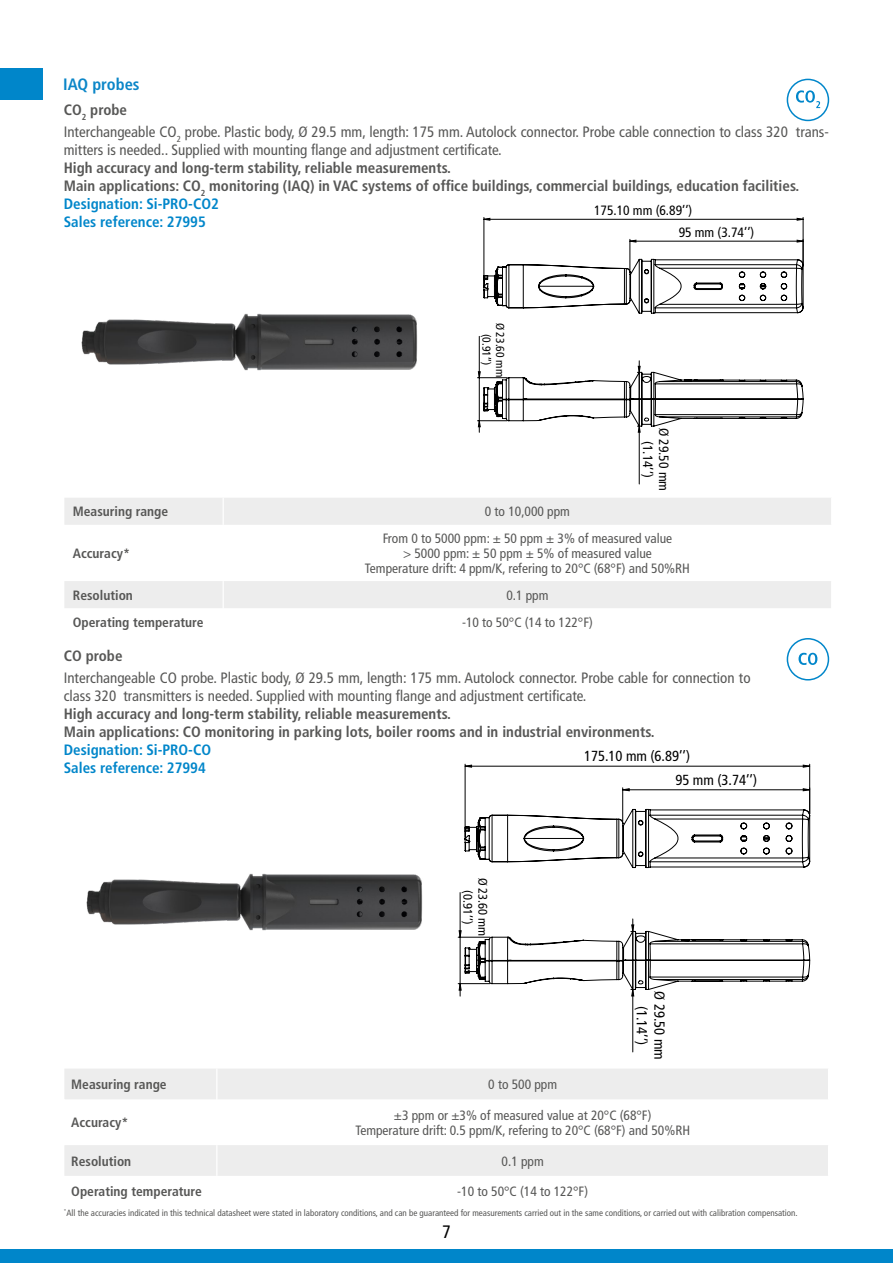
<style>
.page{position:relative;width:893px;height:1263px;background:#fff}
.page>*{position:absolute;margin:0;border:0;box-sizing:border-box;transform-origin:0 0}
.t1{font:condensed 18px "Frutiger LT Std";color:#000}
.t2{font:700 condensed 16.5px "Frutiger LT Std";color:#0b86c8}
.t3{font:condensed 15px/18px "Frutiger LT Std";color:#575756}
.t4{font:700 condensed 15px/18px "Frutiger LT Std";color:#575756}
.t5{font:700 condensed 15px/18px "Frutiger LT Std";color:#0086ca}
.t6{font:condensed 14.55px/23.9px "Frutiger LT Std";color:#000}
.t7{font:condensed 13.5px/14.5px "Frutiger LT Std";color:#575756;text-align:center}
.t8{font:700 condensed 13.5px "Frutiger LT Std";color:#575756}
.t9{font:condensed 13.5px/22.2px "Frutiger LT Std";color:#000}
.t10{font:condensed 12.45px/15px "Frutiger LT Std";color:#000;text-align:center}
.t11{font:condensed 11.55px/14px "Frutiger LT Std";color:#000;text-align:center}
.t12{font:condensed 9px "Frutiger LT Std";color:#575756}
.s1{color:#0086ca}
</style>
<div class="page">
<div style="left:0;top:1249px;width:893px;height:14px;background:#0086ca"></div>
<div style="left:0;top:68px;width:43px;height:32px;background:#0086ca"></div>
<svg style="left:64px;top:498px;width:767px;height:110px"></svg>
<hr style="left:64px;top:525px;width:1px;height:56px;background:#fff">
<hr style="left:223px;top:525px;width:1px;height:56px;background:#fff">
<svg style="left:223px;top:498px;width:1px;height:27px"></svg>
<svg style="left:223px;top:581px;width:1px;height:27px"></svg>
<hr style="left:639px;top:426px;width:1px;height:58px;background:#000">
<hr style="left:477px;top:377px;width:30px;height:1px;background:#000">
<hr style="left:477px;top:420px;width:30px;height:1px;background:#000">
<hr style="left:479px;top:336px;width:1px;height:42px;background:#000">
<hr style="left:803px;top:217px;width:1px;height:46px;background:#000">
<hr style="left:484px;top:217px;width:1px;height:68px;background:#000">
<svg style="left:483px;top:218px;width:320px;height:3px"></svg>
<svg style="left:483px;top:239px;width:321px;height:75px"></svg>
<svg style="left:478px;top:361px;width:326px;height:71px"></svg>
<img style="left:81px;top:313px;width:337px;height:58px">
<div style="left:787px;top:79px;width:42px;height:42px;border:2px solid #0086ca;border-radius:50%"></div>
<svg style="left:796px;top:90px;width:24px;height:18px"></svg>
<svg style="left:64px;top:1069px;width:764px;height:107px;fill:#ededed"></svg>
<hr style="left:64px;top:1099px;width:1px;height:46px;background:#fff">
<hr style="left:216px;top:1099px;width:1px;height:46px;background:#fff">
<hr style="left:216px;top:1068px;width:1px;height:31px;background:#fff">
<hr style="left:216px;top:1145px;width:1px;height:31px;background:#fff">
<hr style="left:632px;top:989px;width:1px;height:63px;background:#000">
<hr style="left:458px;top:937px;width:32px;height:1px;background:#000">
<hr style="left:458px;top:983px;width:32px;height:1px;background:#000">
<hr style="left:460px;top:892px;width:1px;height:45px;background:#000">
<hr style="left:809px;top:764px;width:1px;height:50px;background:#000">
<hr style="left:465px;top:764px;width:1px;height:73px;background:#000">
<svg style="left:466px;top:765px;width:343px;height:2px"></svg>
<svg style="left:464px;top:788px;width:346px;height:81px"></svg>
<svg style="left:459px;top:919px;width:351px;height:77px"></svg>
<div style="left:787px;top:638px;width:42px;height:42px;border:2px solid #0086ca;border-radius:50%"></div>
<svg style="left:798px;top:653px;width:19px;height:12px"></svg>
<img style="left:86px;top:873px;width:337px;height:58px">
<p class="t2" style="left:63px;top:74px;width:78px">IAQ probes</p>
<p class="t4" style="left:64px;top:101px;width:65px">CO<sub>2</sub> probe</p>
<p class="t3" style="left:64px;top:123px;width:767px">Interchangeable CO<sub>2</sub> probe. Plastic body, Ø 29.5 mm, length: 175 mm. Autolock connector. Probe cable connection to class 320 trans&shy;mitters is needed.. Supplied with mounting flange and adjustment certificate.</p>
<p class="t4" style="left:64px;top:159px;width:737px">High accuracy and long-term stability, reliable measurements.<br>Main applications: CO<sub>2</sub> monitoring (IAQ) in VAC systems of office buildings, commercial buildings, education facilities.<br><span class="s1">Designation: Si-PRO-CO2<br>Sales reference: 27995</span></p>
<p class="t9" style="left:679px;top:199px;width:77px;text-indent:-85px">175.10 mm (6.89’’)<br>95 mm (3.74’’)</p>
<p class="t11" style="left:507px;top:323px;width:56px;rotate:90deg">Ø 23.60 mm (0.91’’)</p>
<p class="t9" style="left:672px;top:428px;width:65px;line-height:16.2px;text-align:center;rotate:90deg">Ø 29.50 mm (1.14’’)</p>
<p class="t8" style="left:73px;top:504px;width:97px">Measuring range</p>
<p class="t7" style="left:485px;top:504px;width:87px">0 to 10,000 ppm</p>
<p class="t8" style="left:73px;top:545px;width:59px">Accuracy*</p>
<p class="t7" style="left:365px;top:532px;width:326px">From 0 to 5000 ppm: ± 50 ppm ± 3% of measured value<br>&gt; 5000 ppm: ± 50 ppm ± 5% of measured value<br>Temperature drift: 4 ppm/K, refering to 20°C (68°F) and 50%RH</p>
<p class="t8" style="left:73px;top:587px;width:62px">Resolution</p>
<p class="t7" style="left:506px;top:588px;width:44px">0.1 ppm</p>
<p class="t8" style="left:73px;top:614px;width:132px">Operating temperature</p>
<p class="t7" style="left:462px;top:615px;width:132px">-10 to 50°C (14 to 122°F)</p>
<p class="t4" style="left:64px;top:647px;width:60px">CO probe</p>
<p class="t3" style="left:64px;top:669px;width:688px">Interchangeable CO probe. Plastic body, Ø 29.5 mm, length: 175 mm. Autolock connector. Probe cable for connection to class 320 transmitters is needed. Supplied with mounting flange and adjustment certificate.</p>
<p class="t4" style="left:64px;top:705px;width:592px">High accuracy and long-term stability, reliable measurements.<br>Main applications: CO monitoring in parking lots, boiler rooms and in industrial environments.</p>
<p class="t5" style="left:64px;top:741px;width:149px">Designation: Si-PRO-CO<br>Sales reference: 27994</p>
<p class="t6" style="left:675px;top:744px;width:83px;text-indent:-91px">175.10 mm (6.89’’)<br>95 mm (3.74’’)</p>
<p class="t10" style="left:490px;top:878px;width:60px;rotate:90deg">Ø 23.60 mm (0.91’’)</p>
<p class="t6" style="left:668px;top:991px;width:70px;line-height:17.5px;text-align:center;rotate:90deg">Ø 29.50 mm (1.14’’)</p>
<p class="t8" style="left:71px;top:1076px;width:97px">Measuring range</p>
<p class="t7" style="left:488px;top:1077px;width:70px">0 to 500 ppm</p>
<p class="t8" style="left:71px;top:1114px;width:59px">Accuracy*</p>
<p class="t7" style="left:355px;top:1108px;width:336px;line-height:15px">±3 ppm or ±3% of measured value at 20°C (68°F)<br>Temperature drift: 0.5 ppm/K, refering to 20°C (68°F) and 50%RH</p>
<p class="t8" style="left:71px;top:1153px;width:62px">Resolution</p>
<p class="t7" style="left:502px;top:1154px;width:44px">0.1 ppm</p>
<p class="t8" style="left:71px;top:1183px;width:132px">Operating temperature</p>
<p class="t7" style="left:457px;top:1184px;width:132px">-10 to 50°C (14 to 122°F)</p>
<p class="t12" style="left:64px;top:1207px;width:735px"><sup>*</sup>All the accuracies indicated in this technical datasheet were stated in laboratory conditions, and can be guaranteed for measurements carried out in the same conditions, or carried out with calibration compensation.</p>
<p class="t1" style="left:442px;top:1221px;width:10px">7</p>
</div>
